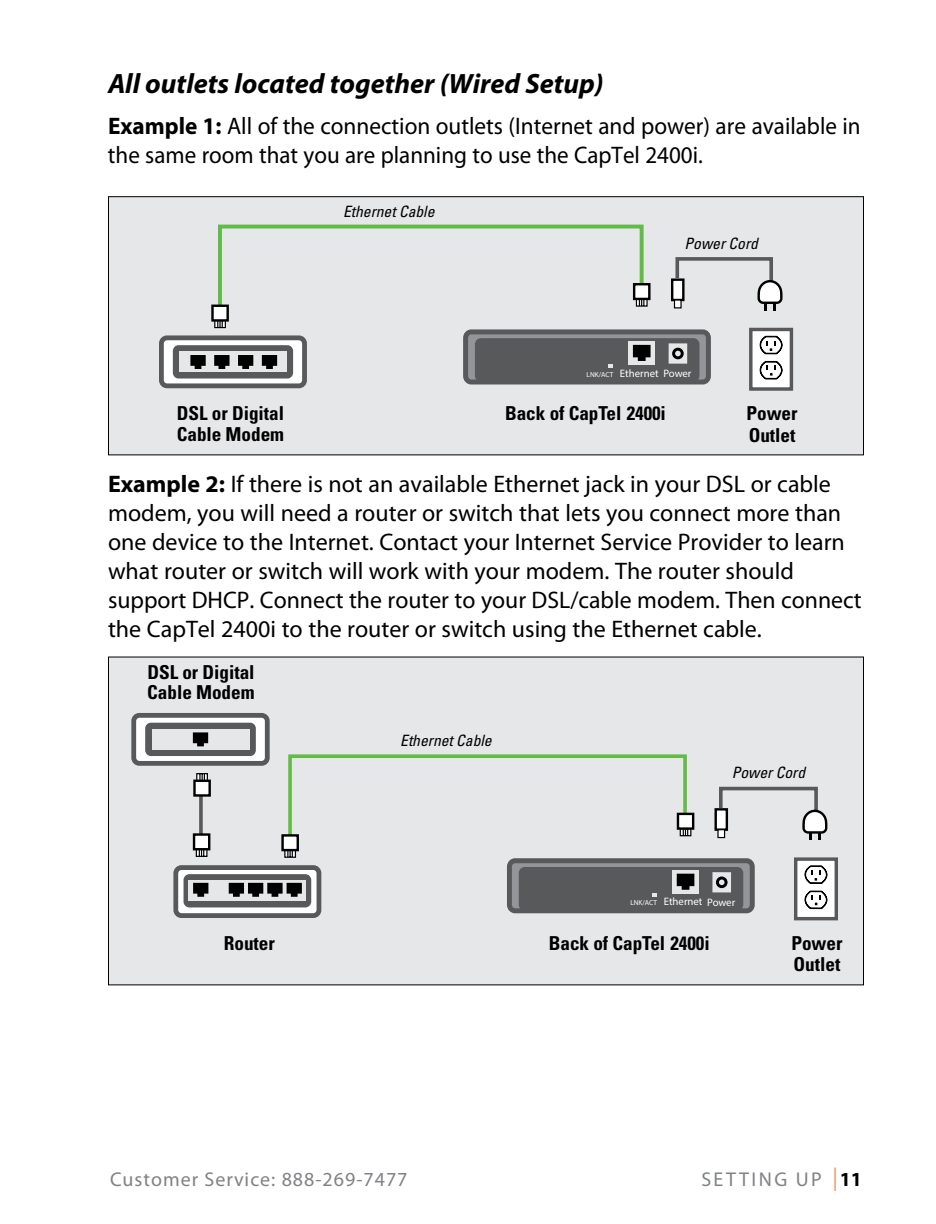
<style>
.page{position:relative;width:936px;height:1224px;background:#fff}
.page>*{position:absolute;margin:0;border:0;box-sizing:border-box;transform-origin:0 0}
.t1{font:italic 700 28px "Myriad Pro";color:#000}
.t2{font:24px/29px "Myriad Pro";color:#000}
.t3{font:20px "Myriad Pro";letter-spacing:.05em;color:#808285}
.t4{font:20px "Myriad Pro";letter-spacing:.12em;color:#808285}
.t5{font:700 condensed 19.2px/21.6px "Univers LT Std";color:#000}
.t6{font:italic condensed 15.6px "Univers LT Std";color:#000}
.t7{font:10.8px "Myriad Pro";color:#fff}
.s1{font-weight:700}
.s2{font-size:7.2px}
.s3{font-weight:700;color:#000}
</style>
<div class="page">
<svg style="left:835px;top:1168px;width:1px;height:23px"></svg>
<div style="left:108px;top:657px;width:755px;height:328px;background:#e6e7e8"></div>
<div style="left:794px;top:857px;width:44px;height:63px;background:#fff;border:3px solid #58595b"></div>
<svg style="left:804px;top:865px;width:24px;height:45px"></svg>
<svg style="left:715px;top:808px;width:2px;height:23px"></svg>
<svg style="left:717px;top:786px;width:111px;height:54px"></svg>
<svg style="left:284px;top:851px;width:13px;height:7px"></svg>
<svg style="left:288px;top:754px;width:404px;height:83px"></svg>
<div style="left:281px;top:834px;width:18px;height:17px;background:#fff;border:2px solid #000"></div>
<div style="left:677px;top:813px;width:17px;height:17px;background:#fff;border:2px solid #000"></div>
<svg style="left:199px;top:797px;width:4px;height:36px"></svg>
<div style="left:176px;top:868px;width:143px;height:48px;background:#fff;border-radius:6px"></div>
<div style="left:173px;top:865px;width:148px;height:53px;border:5px solid #58595b;border-radius:6px"></div>
<div style="left:184px;top:874px;width:127px;height:33px;background:#58595b;border-radius:6px"></div>
<div style="left:189px;top:880px;width:117px;height:20px;background:#e6e7e8"></div>
<svg style="left:193px;top:883px;width:15px;height:14px"></svg>
<svg style="left:229px;top:883px;width:73px;height:14px"></svg>
<svg style="left:195px;top:850px;width:13px;height:7px"></svg>
<div style="left:193px;top:833px;width:17px;height:17px;background:#fff;border:2px solid #000"></div>
<svg style="left:196px;top:773px;width:13px;height:7px"></svg>
<div style="left:134px;top:715px;width:133px;height:48px;background:#fff;border-radius:6px"></div>
<div style="left:131px;top:713px;width:139px;height:53px;border:5px solid #58595b;border-radius:6px"></div>
<div style="left:145px;top:723px;width:111px;height:33px;background:#58595b;border-radius:6px"></div>
<div style="left:152px;top:729px;width:97px;height:20px;background:#e6e7e8"></div>
<svg style="left:193px;top:732px;width:15px;height:14px"></svg>
<div style="left:193px;top:780px;width:18px;height:17px;background:#fff;border:2px solid #000"></div>
<div style="left:509px;top:861px;width:243px;height:50px;background:#939598;border-radius:6px"></div>
<div style="left:507px;top:858px;width:248px;height:55px;border:5px solid #58595b;border-radius:6px"></div>
<div style="left:519px;top:867px;width:224px;height:44px;background:#58595b;border-radius:6px"></div>
<svg style="left:672px;top:870px;width:27px;height:23px"></svg>
<svg style="left:677px;top:874px;width:17px;height:16px"></svg>
<div style="left:712px;top:872px;width:19px;height:20px;background:#e6e7e8"></div>
<svg style="left:652px;top:893px;width:5px;height:4px"></svg>
<svg style="left:716px;top:876px;width:12px;height:12px"></svg>
<svg style="left:719px;top:879px;width:6px;height:6px"></svg>
<div style="left:108px;top:197px;width:755px;height:258px;background:#e6e7e8"></div>
<div style="left:749px;top:328px;width:44px;height:63px;background:#fff;border:3px solid #58595b"></div>
<svg style="left:759px;top:335px;width:24px;height:45px"></svg>
<svg style="left:671px;top:278px;width:3px;height:23px"></svg>
<svg style="left:674px;top:257px;width:109px;height:53px"></svg>
<svg style="left:214px;top:322px;width:12px;height:7px"></svg>
<div style="left:161px;top:338px;width:144px;height:48px;background:#fff;border-radius:6px"></div>
<div style="left:159px;top:335px;width:148px;height:53px;border:5px solid #58595b;border-radius:6px"></div>
<div style="left:173px;top:345px;width:120px;height:34px;background:#58595b;border-radius:6px"></div>
<div style="left:179px;top:352px;width:107px;height:20px;background:#e6e7e8"></div>
<svg style="left:190px;top:355px;width:16px;height:14px"></svg>
<svg style="left:214px;top:355px;width:39px;height:14px"></svg>
<svg style="left:262px;top:355px;width:15px;height:14px"></svg>
<svg style="left:216px;top:224px;width:432px;height:83px"></svg>
<div style="left:211px;top:305px;width:18px;height:17px;background:#fff;border:2px solid #000"></div>
<div style="left:633px;top:283px;width:18px;height:17px;background:#fff;border:2px solid #000"></div>
<div style="left:466px;top:332px;width:242px;height:50px;background:#939598;border-radius:6px"></div>
<div style="left:463px;top:329px;width:248px;height:55px;border:5px solid #58595b;border-radius:6px"></div>
<div style="left:475px;top:338px;width:224px;height:44px;background:#58595b;border-radius:6px"></div>
<div style="left:628px;top:341px;width:27px;height:24px;background:#e6e7e8"></div>
<svg style="left:633px;top:345px;width:18px;height:16px"></svg>
<div style="left:669px;top:343px;width:18px;height:21px;background:#e6e7e8"></div>
<svg style="left:608px;top:364px;width:5px;height:4px"></svg>
<svg style="left:672px;top:348px;width:12px;height:11px"></svg>
<svg style="left:675px;top:351px;width:6px;height:5px"></svg>
<div style="left:108px;top:196px;width:756px;height:259px;border:1px solid #000"></div>
<p class="t1" style="left:108px;top:65px;width:497px">All outlets located together (Wired Setup)</p>
<p class="t2" style="left:108px;top:111px;width:754px"><span class="s1">Example 1:</span> All of the connection outlets (Internet and power) are available in the same room that you are planning to use the CapTel 2400i.</p>
<p class="t6" style="left:343px;top:201px;width:93px">Ethernet Cable</p>
<p class="t5" style="left:177px;top:403px;width:109px;line-height:20.4px">DSL or Digital<br>Cable Modem</p>
<p class="t6" style="left:685px;top:233px;width:75px">Power Cord</p>
<p class="t7" style="left:587px;top:366px;width:106px"><span class="s2">LNK/ACT</span> Ethernet Power</p>
<p class="t5" style="left:505px;top:402px;width:162px">Back of CapTel 2400i</p>
<p class="t5" style="left:747px;top:403px;width:53px">Power<br>Outlet</p>
<p class="t2" style="left:108px;top:469px;width:755px"><span class="s1">Example 2:</span> If there is not an available Ethernet jack in your DSL or cable modem, you will need a router or switch that lets you connect more than one device to the Internet. Contact your Internet Service Provider to learn what router or switch will work with your modem. The router should support DHCP. Connect the router to your DSL/cable modem. Then connect the CapTel 2400i to the router or switch using the Ethernet cable.</p>
<p class="t5" style="left:147px;top:662px;width:109px;line-height:20.4px">DSL or Digital<br>Cable Modem</p>
<p class="t5" style="left:224px;top:932px;width:53px">Router</p>
<p class="t6" style="left:400px;top:731px;width:93px">Ethernet Cable</p>
<p class="t6" style="left:732px;top:763px;width:75px">Power Cord</p>
<p class="t7" style="left:630px;top:895px;width:106px"><span class="s2">LNK/ACT</span> Ethernet Power</p>
<p class="t5" style="left:549px;top:932px;width:162px">Back of CapTel 2400i</p>
<p class="t5" style="left:791px;top:932px;width:53px">Power<br>Outlet</p>
<p class="t3" style="left:110px;top:1167px;width:299px">Customer Service: 888-269-7477</p>
<p class="t4" style="left:701px;top:1167px;width:162px">SETTING UP <span class="s3">11</span></p>
</div>
